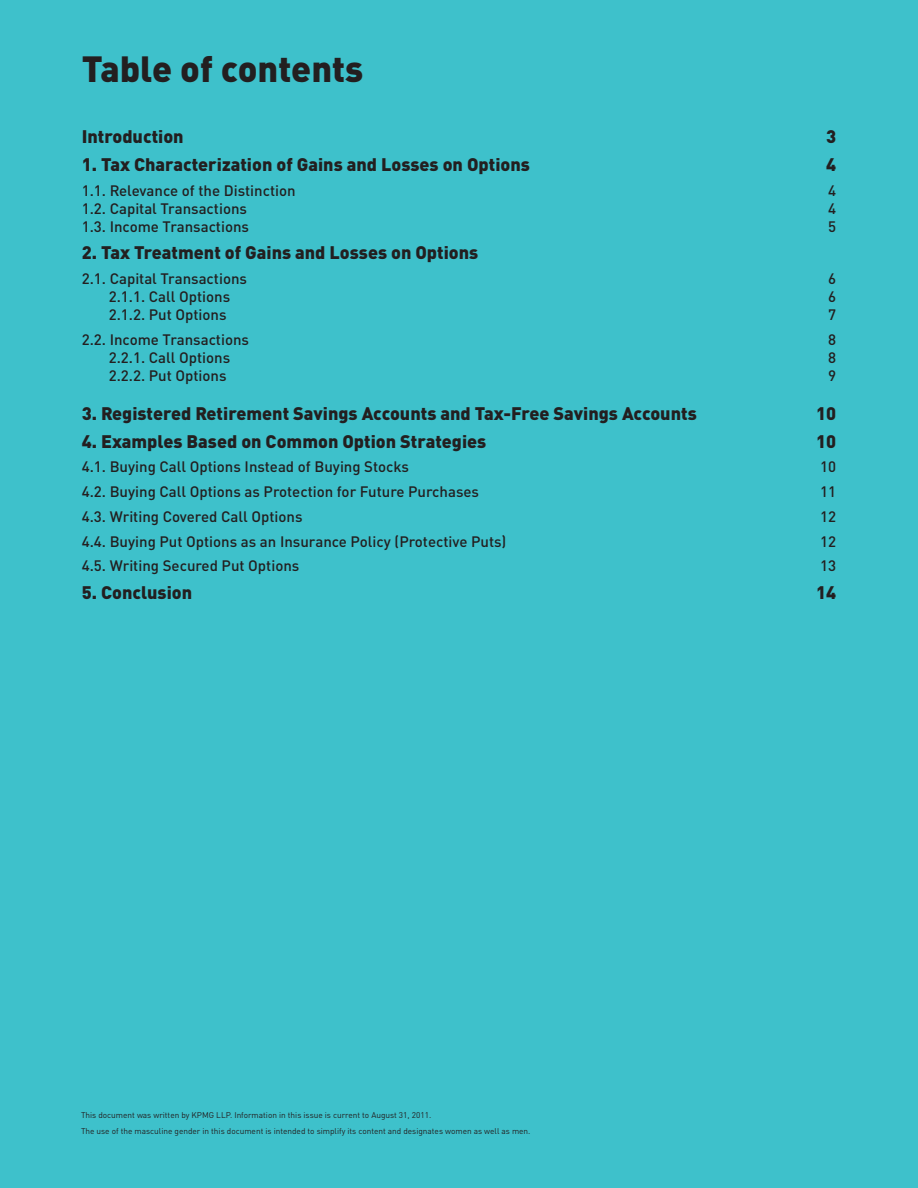
<style>
.page{position:relative;width:918px;height:1188px;background:#3ec1cb}
.page>*{position:absolute;margin:0;border:0;box-sizing:border-box;transform-origin:0 0}
.Table_of_Content_-_T{font:900 36px "DIN Pro";color:#231f20}
.Table_of_Content_-_N{font:900 18px "DIN Pro";color:#231f20}
.Table_of_Content_-_N-2{font:500 15px "DIN Pro";color:#231f20}
.Pages_-_Footnote{font:8.25px "DIN Pro";color:#231f20}
</style>
<div class="page">
<p class="Table_of_Content_-_T" style="left:82px;top:40px;width:283px">Table of contents</p>
<p class="Table_of_Content_-_N" style="left:82px;top:122px;width:103px">Introduction</p>
<p class="Table_of_Content_-_N" style="left:826px;top:122px;width:12px">3</p>
<p class="Table_of_Content_-_N" style="left:82px;top:150px;width:450px">1. Tax Characterization of Gains and Losses on Options</p>
<p class="Table_of_Content_-_N" style="left:826px;top:150px;width:12px">4</p>
<p class="Table_of_Content_-_N-2" style="left:82px;top:178px;width:215px">1.1. Relevance of the Distinction</p>
<p class="Table_of_Content_-_N-2" style="left:828px;top:178px;width:9px">4</p>
<p class="Table_of_Content_-_N-2" style="left:82px;top:196px;width:167px">1.2. Capital Transactions</p>
<p class="Table_of_Content_-_N-2" style="left:828px;top:196px;width:9px">4</p>
<p class="Table_of_Content_-_N-2" style="left:82px;top:214px;width:169px">1.3. Income Transactions</p>
<p class="Table_of_Content_-_N-2" style="left:828px;top:214px;width:9px">5</p>
<p class="Table_of_Content_-_N" style="left:82px;top:238px;width:398px">2. Tax Treatment of Gains and Losses on Options</p>
<p class="Table_of_Content_-_N-2" style="left:82px;top:267px;width:167px">2.1. Capital Transactions</p>
<p class="Table_of_Content_-_N-2" style="left:828px;top:267px;width:9px">6</p>
<p class="Table_of_Content_-_N-2" style="left:109px;top:285px;width:123px">2.1.1. Call Options</p>
<p class="Table_of_Content_-_N-2" style="left:828px;top:285px;width:9px">6</p>
<p class="Table_of_Content_-_N-2" style="left:109px;top:303px;width:119px">2.1.2. Put Options</p>
<p class="Table_of_Content_-_N-2" style="left:828px;top:303px;width:9px">7</p>
<p class="Table_of_Content_-_N-2" style="left:82px;top:328px;width:169px">2.2. Income Transactions</p>
<p class="Table_of_Content_-_N-2" style="left:828px;top:328px;width:9px">8</p>
<p class="Table_of_Content_-_N-2" style="left:109px;top:346px;width:123px">2.2.1. Call Options</p>
<p class="Table_of_Content_-_N-2" style="left:828px;top:346px;width:9px">8</p>
<p class="Table_of_Content_-_N-2" style="left:109px;top:364px;width:119px">2.2.2. Put Options</p>
<p class="Table_of_Content_-_N-2" style="left:828px;top:364px;width:9px">9</p>
<p class="Table_of_Content_-_N" style="left:82px;top:399px;width:616px">3. Registered Retirement Savings Accounts and Tax-Free Savings Accounts</p>
<p class="Table_of_Content_-_N" style="left:816px;top:399px;width:22px">10</p>
<p class="Table_of_Content_-_N" style="left:82px;top:427px;width:406px">4. Examples Based on Common Option Strategies</p>
<p class="Table_of_Content_-_N" style="left:816px;top:427px;width:22px">10</p>
<p class="Table_of_Content_-_N-2" style="left:82px;top:455px;width:329px">4.1. Buying Call Options Instead of Buying Stocks</p>
<p class="Table_of_Content_-_N-2" style="left:820px;top:455px;width:17px">10</p>
<p class="Table_of_Content_-_N-2" style="left:82px;top:480px;width:399px">4.2. Buying Call Options as Protection for Future Purchases</p>
<p class="Table_of_Content_-_N-2" style="left:820px;top:480px;width:17px">11</p>
<p class="Table_of_Content_-_N-2" style="left:82px;top:505px;width:222px">4.3. Writing Covered Call Options</p>
<p class="Table_of_Content_-_N-2" style="left:820px;top:505px;width:17px">12</p>
<p class="Table_of_Content_-_N-2" style="left:82px;top:529px;width:426px">4.4. Buying Put Options as an Insurance Policy (Protective Puts)</p>
<p class="Table_of_Content_-_N-2" style="left:820px;top:529px;width:17px">12</p>
<p class="Table_of_Content_-_N-2" style="left:82px;top:554px;width:219px">4.5. Writing Secured Put Options</p>
<p class="Table_of_Content_-_N-2" style="left:820px;top:554px;width:17px">13</p>
<p class="Table_of_Content_-_N" style="left:82px;top:578px;width:112px">5. Conclusion</p>
<p class="Table_of_Content_-_N" style="left:816px;top:578px;width:22px">14</p>
<p class="Pages_-_Footnote" style="left:81px;top:1109px;width:352px">This document was written by KPMG LLP. Information in this issue is current to August 31, 2011.</p>
<p class="Pages_-_Footnote" style="left:81px;top:1125px;width:451px">The use of the masculine gender in this document is intended to simplify its content and designates women as well as men.</p>
</div>
